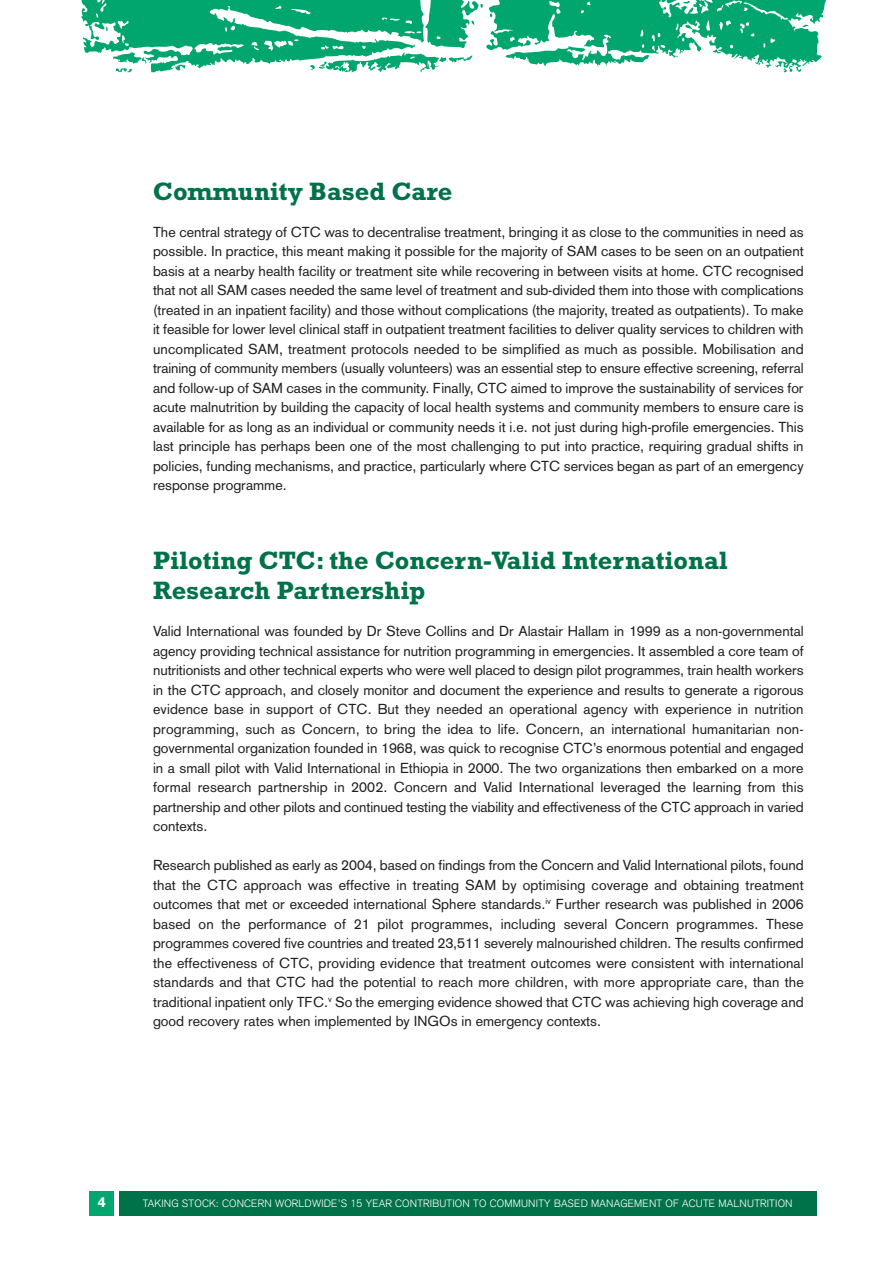
<style>
.page{position:relative;width:893px;height:1263px;background:#fff}
.page>*{position:absolute;margin:0;border:0;box-sizing:border-box;transform-origin:0 0}
.t1{font:700 25.5px/30px "Rockwell";color:#007249}
.t2{font:14.25px/19.5px "Akzidenz Grotesk";color:#231f20;text-align:justify}
.t3{font:900 14.25px "Akzidenz Grotesk";color:#fff}
.t4{font:300 10.5px "Akzidenz Grotesk";letter-spacing:.02em;color:#fff}
</style>
<div class="page">
<svg style="left:81px;top:0;width:745px;height:72px"></svg>
<div style="left:119px;top:1191px;width:697px;height:24px;background:#007249"></div>
<div style="left:89px;top:1191px;width:25px;height:24px;background:#00a66e"></div>
<h1 class="t1" style="left:153px;top:179px;width:301px">Community Based Care</h1>
<p class="t2" style="left:153px;top:223px;width:652px">The central strategy of CTC was to decentralise treatment, bringing it as close to the communities in need as possible. In practice, this meant making it possible for the majority of SAM cases to be seen on an outpatient basis at a nearby health facility or treatment site while recovering in between visits at home. CTC recognised that not all SAM cases needed the same level of treatment and sub-divided them into those with complications (treated in an inpatient facility) and those without complications (the majority, treated as outpatients). To make it feasible for lower level clinical staff in outpatient treatment facilities to deliver quality services to children with uncomplicated SAM, treatment protocols needed to be simplified as much as possible. Mobilisation and training of community members (usually volunteers) was an essential step to ensure effective screening, referral and follow-up of SAM cases in the community. Finally, CTC aimed to improve the sustainability of services for acute malnutrition by building the capacity of local health systems and community members to ensure care is available for as long as an individual or community needs it i.e. not just during high-profile emergencies. This last principle has perhaps been one of the most challenging to put into practice, requiring gradual shifts in policies, funding mechanisms, and practice, particularly where CTC services began as part of an emergency response programme.</p>
<h1 class="t1" style="left:153px;top:548px;width:576px">Piloting CTC: the Concern-Valid International<br>Research Partnership</h1>
<p class="t2" style="left:153px;top:623px;width:652px">Valid International was founded by Dr Steve Collins and Dr Alastair Hallam in 1999 as a non-governmental agency providing technical assistance for nutrition programming in emergencies. It assembled a core team of nutritionists and other technical experts who were well placed to design pilot programmes, train health workers in the CTC approach, and closely monitor and document the experience and results to generate a rigorous evidence base in support of CTC. But they needed an operational agency with experience in nutrition programming, such as Concern, to bring the idea to life. Concern, an international humanitarian non&shy;governmental organization founded in 1968, was quick to recognise CTC’s enormous potential and engaged in a small pilot with Valid International in Ethiopia in 2000. The two organizations then embarked on a more formal research partnership in 2002. Concern and Valid International leveraged the learning from this partnership and other pilots and continued testing the viability and effectiveness of the CTC approach in varied contexts.</p>
<p class="t2" style="left:153px;top:857px;width:652px">Research published as early as 2004, based on findings from the Concern and Valid International pilots, found that the CTC approach was effective in treating SAM by optimising coverage and obtaining treatment outcomes that met or exceeded international Sphere standards.<sup>iv</sup> Further research was published in 2006 based on the performance of 21 pilot programmes, including several Concern programmes. These programmes covered five countries and treated 23,511 severely malnourished children. The results confirmed the effectiveness of CTC, providing evidence that treatment outcomes were consistent with international standards and that CTC had the potential to reach more children, with more appropriate care, than the traditional inpatient only TFC.<sup>v</sup> So the emerging evidence showed that CTC was achieving high coverage and good recovery rates when implemented by INGOs in emergency contexts.</p>
<p class="t3" style="left:98px;top:1197px;width:9px">4</p>
<p class="t4" style="left:143px;top:1199px;width:651px">TAKING STOCK: CONCERN WORLDWIDE’S 15 YEAR CONTRIBUTION TO COMMUNITY BASED MANAGEMENT OF ACUTE MALNUTRITION</p>
</div>
